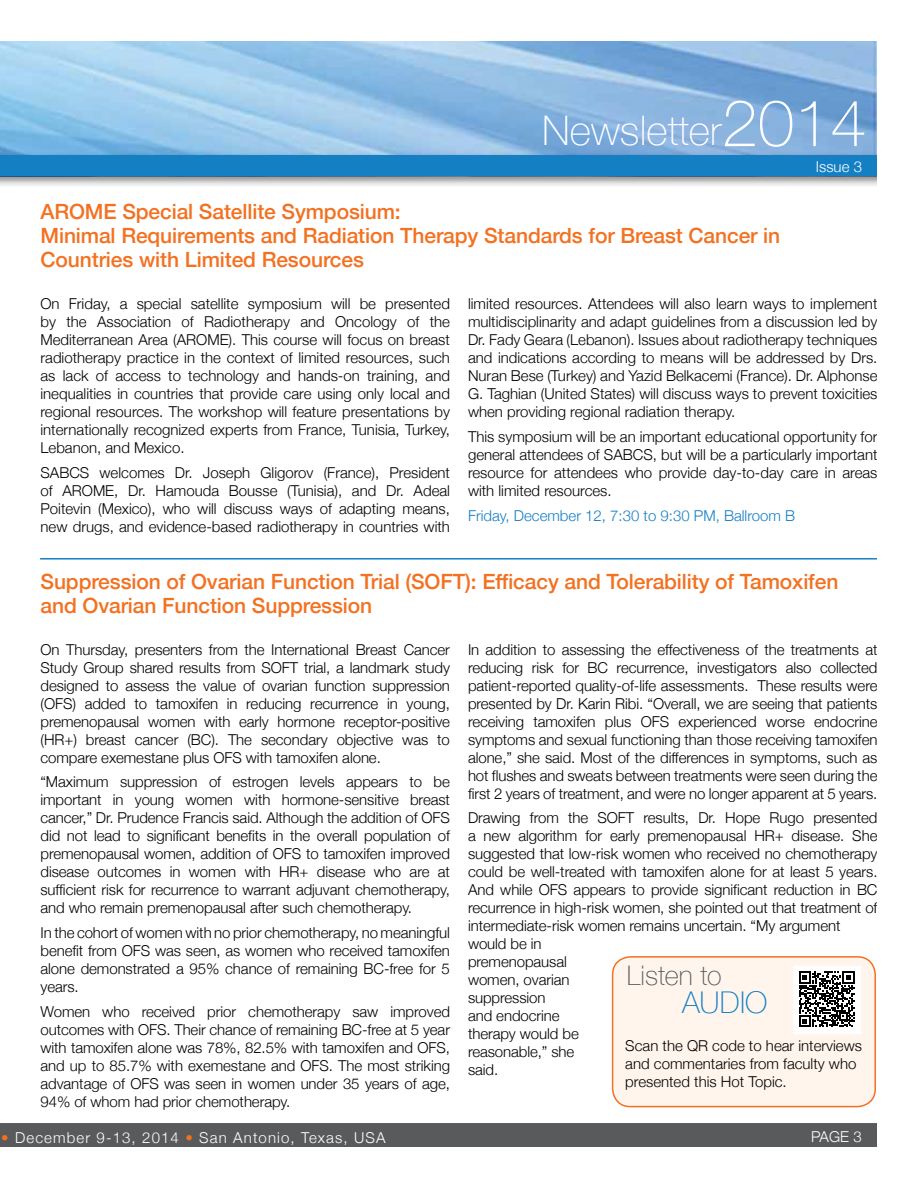
<style>
.page{position:relative;width:918px;height:1188px;background:#fff}
.page>*{position:absolute;margin:0;border:0;box-sizing:border-box;transform-origin:0 0}
.t1{font:100 40.8px "Helvetica Neue";letter-spacing:.005em;color:#fff}
.t2{font:100 30px "Helvetica Neue";letter-spacing:.005em;color:#157fc3}
.t3{font:100 27px "Helvetica Neue";letter-spacing:.005em;color:#595a5b}
.t4{font:500 21px/24px "Helvetica Neue";letter-spacing:-.005em;color:#f37121}
.t5{font:300 15px/18px "Helvetica Neue";letter-spacing:-.005em;color:#000;text-align:justify}
.t6{font:300 15px "Helvetica Neue";letter-spacing:.075em;color:#fff}
.t7{font:300 15px "Helvetica Neue";color:#157fc3}
.s1{font-size:64.8px}
.s2{color:#f37121}
</style>
<div class="page">
<img style="left:0;top:41px;width:877px;height:110px">
<div style="left:0;top:1123px;width:877px;height:24px;background:#595a5b"></div>
<div style="left:0;top:151px;width:918px;height:37px;background:#000;opacity:.5"></div>
<div style="left:0;top:156px;width:918px;height:20px;background:#157fc3"></div>
<hr style="left:40px;top:558px;width:838px;height:2px;background:#157fc3">
<div style="left:613px;top:957px;width:262px;height:150px;background:#fff5ed;border-radius:18px"></div>
<div style="left:612px;top:956px;width:264px;height:151px;border:2px solid #f37121;border-radius:18px"></div>
<div style="left:793px;top:966px;width:68px;height:67px;background:#fff"></div>
<svg style="left:799px;top:972px;width:55px;height:55px"></svg>
<div style="left:878px;top:0;width:40px;height:1188px;background:#fff"></div>
<h1 class="t1" style="left:542px;top:100px;width:326px">Newsletter<span class="s1">2014</span></h1>
<p class="t6" style="left:816px;top:154px;width:48px">Issue 3</p>
<h3 class="t4" style="left:40px;top:198px;width:741px">AROME Special Satellite Symposium:<br>Minimal Requirements and Radiation Therapy Standards for Breast Cancer in<br>Countries with Limited Resources</h3>
<p class="t5" style="left:40px;top:294px;width:411px">On Friday, a special satellite symposium will be presented by the Association of Radiotherapy and Oncology of the Mediterranean Area (AROME). This course will focus on breast radiotherapy practice in the context of limited resources, such as lack of access to technology and hands-on training, and inequalities in countries that provide care using only local and regional resources. The workshop will feature presentations by internationally recognized experts from France, Tunisia, Turkey, Lebanon, and Mexico.</p>
<p class="t5" style="left:40px;top:463px;width:411px">SABCS welcomes Dr. Joseph Gligorov (France), President of AROME, Dr. Hamouda Bousse (Tunisia), and Dr. Adeal Poitevin (Mexico), who will discuss ways of adapting means, new drugs, and evidence-based radiotherapy in countries with</p>
<p class="t5" style="left:468px;top:294px;width:411px">limited resources. Attendees will also learn ways to implement multidisciplinarity and adapt guidelines from a discussion led by Dr. Fady Geara (Lebanon). Issues about radiotherapy techniques and indications according to means will be addressed by Drs.<br>Nuran Bese (Turkey) and Yazid Belkacemi (France). Dr. Alphonse G. Taghian (United States) will discuss ways to prevent toxicities when providing regional radiation therapy.</p>
<p class="t5" style="left:468px;top:427px;width:411px">This symposium will be an important educational opportunity for general attendees of SABCS, but will be a particularly important resource for attendees who provide day-to-day care in areas with limited resources.</p>
<p class="t7" style="left:468px;top:503px;width:329px">Friday, December 12, 7:30 to 9:30 PM, Ballroom B</p>
<h3 class="t4" style="left:40px;top:567px;width:799px">Suppression of Ovarian Function Trial (SOFT): Efficacy and Tolerability of Tamoxifen and Ovarian Function Suppression</h3>
<p class="t5" style="left:40px;top:639px;width:411px">On Thursday, presenters from the International Breast Cancer Study Group shared results from SOFT trial, a landmark study designed to assess the value of ovarian function suppression (OFS) added to tamoxifen in reducing recurrence in young, premenopausal women with early hormone receptor-positive (HR+) breast cancer (BC). The secondary objective was to compare exemestane plus OFS with tamoxifen alone.</p>
<p class="t5" style="left:40px;top:772px;width:411px">“Maximum suppression of estrogen levels appears to be important in young women with hormone-sensitive breast cancer,” Dr. Prudence Francis said. Although the addition of OFS did not lead to significant benefits in the overall population of premenopausal women, addition of OFS to tamoxifen improved disease outcomes in women with HR+ disease who are at sufficient risk for recurrence to warrant adjuvant chemotherapy, and who remain premenopausal after such chemotherapy.</p>
<p class="t5" style="left:40px;top:923px;width:411px">In the cohort of women with no prior chemotherapy, no meaningful benefit from OFS was seen, as women who received tamoxifen alone demonstrated a 95% chance of remaining BC-free for 5 years.</p>
<p class="t5" style="left:40px;top:1001px;width:411px">Women who received prior chemotherapy saw improved outcomes with OFS. Their chance of remaining BC-free at 5 year with tamoxifen alone was 78%, 82.5% with tamoxifen and OFS, and up to 85.7% with exemestane and OFS. The most striking advantage of OFS was seen in women under 35 years of age, 94% of whom had prior chemotherapy.</p>
<p class="t5" style="left:468px;top:639px;width:411px">In addition to assessing the effectiveness of the treatments at reducing risk for BC recurrence, investigators also collected patient-reported quality-of-life assessments. These results were presented by Dr. Karin Ribi. “Overall, we are seeing that patients receiving tamoxifen plus OFS experienced worse endocrine symptoms and sexual functioning than those receiving tamoxifen alone,” she said. Most of the differences in symptoms, such as hot flushes and sweats between treatments were seen during the first 2 years of treatment, and were no longer apparent at 5 years.</p>
<p class="t5" style="left:468px;top:808px;width:411px;text-align:left">Drawing from the SOFT results, Dr. Hope Rugo presented a new algorithm for early premenopausal HR+ disease. She suggested that low-risk women who received no chemotherapy could be well-treated with tamoxifen alone for at least 5 years.<br>And while OFS appears to provide significant reduction in BC recurrence in high-risk women, she pointed out that treatment of intermediate-risk women remains uncertain. “My argument would be in<br>premenopausal<br>women, ovarian<br>suppression<br>and endocrine<br>therapy would be<br>reasonable,” she<br>said.</p>
<h3 class="t3" style="left:627px;top:955px;width:96px">Listen to</h3>
<h2 class="t2" style="left:682px;top:979px;width:87px">AUDIO</h2>
<p class="t5" style="left:625px;top:1035px;width:238px;text-align:left">Scan the QR code to hear interviews and commentaries from faculty who presented this Hot Topic.</p>
<p class="t6" style="left:1px;top:1125px;width:386px"><span class="s2">•</span> December 9-13, 2014 <span class="s2">•</span> San Antonio, Texas, USA</p>
<p class="t6" style="left:811px;top:1125px;width:52px">PAGE 3</p>
</div>
